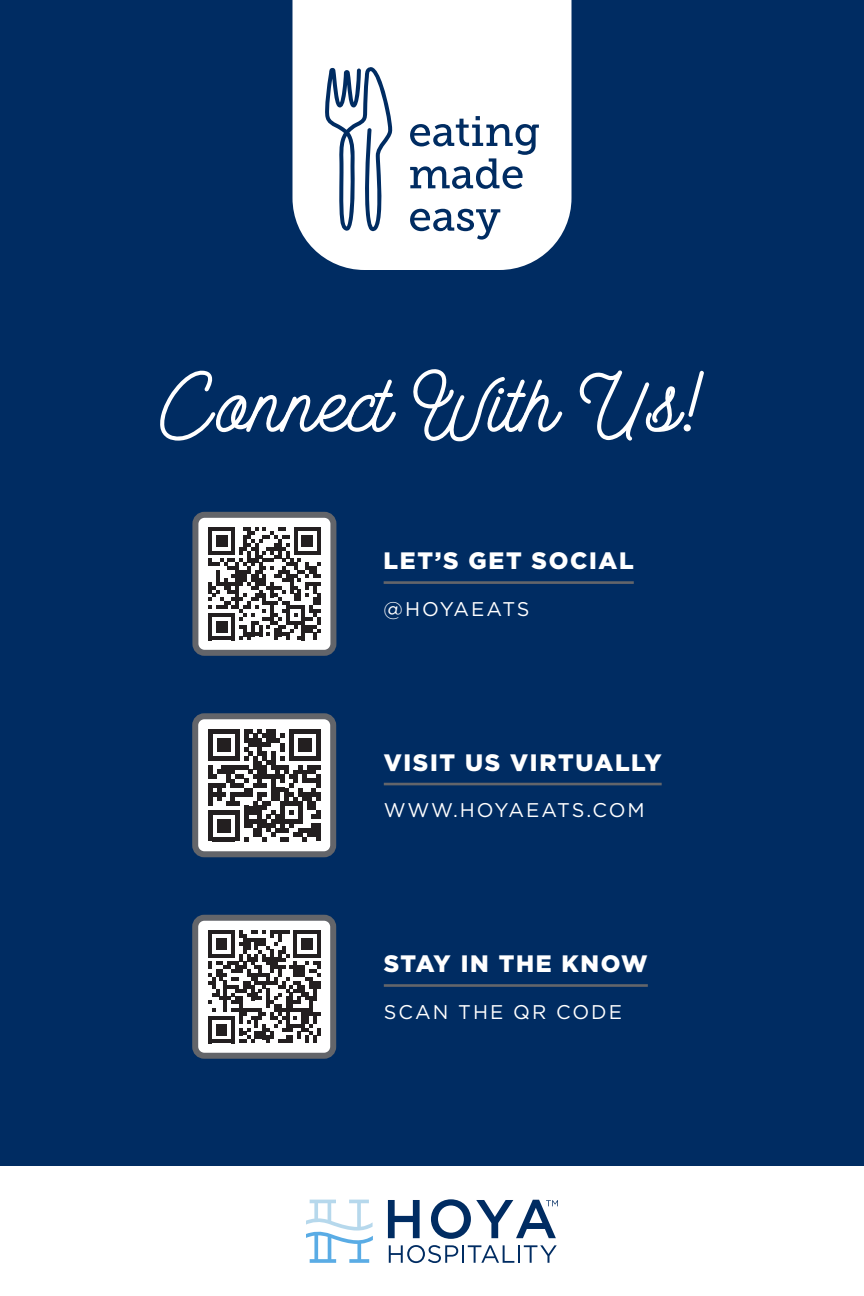
<style>
.page{position:relative;width:864px;height:1296px;background:#002c62}
.page>*{position:absolute;margin:0;border:0;box-sizing:border-box;transform-origin:0 0}
.t1{font:700 100px "Hustle Script";color:#fff}
.t2{font:900 23.8px "Gotham HTF";letter-spacing:.07em;color:#fff}
.t3{font:19.8px "Gotham HTF";letter-spacing:.1em;color:#fff}
</style>
<div class="page">
<div style="left:292px;top:0;width:280px;height:270px;background:#fff"></div>
<svg style="left:325px;top:67px;width:68px;height:164px"></svg>
<svg style="left:410px;top:116px;width:129px;height:73px"></svg>
<svg style="left:410px;top:209px;width:90px;height:31px"></svg>
<div style="left:195px;top:515px;width:138px;height:138px;background:#fff;border-radius:9px"></div>
<svg style="left:208px;top:527px;width:113px;height:113px"></svg>
<div style="left:192px;top:512px;width:144px;height:144px;border:6px solid #63656a;border-radius:9px"></div>
<div style="left:195px;top:716px;width:138px;height:138px;background:#fff;border-radius:9px"></div>
<svg style="left:208px;top:729px;width:112px;height:112px"></svg>
<div style="left:192px;top:713px;width:144px;height:144px;border:6px solid #63656a;border-radius:9px"></div>
<div style="left:195px;top:918px;width:138px;height:138px;background:#fff;border-radius:9px"></div>
<svg style="left:208px;top:930px;width:113px;height:113px"></svg>
<div style="left:192px;top:915px;width:144px;height:144px;border:6px solid #63656a;border-radius:9px"></div>
<hr style="left:384px;top:581px;width:250px;height:3px;background:#63656a">
<hr style="left:384px;top:783px;width:278px;height:2px;background:#63656a">
<hr style="left:384px;top:984px;width:264px;height:3px;background:#63656a">
<div style="left:0;top:1166px;width:864px;height:130px;background:#fff"></div>
<svg style="left:306px;top:1200px;width:67px;height:63px"></svg>
<svg style="left:389px;top:1245px;width:168px;height:18px"></svg>
<svg style="left:388px;top:1200px;width:32px;height:38px"></svg>
<svg style="left:431px;top:1199px;width:127px;height:40px"></svg>
<p class="t1" style="left:161px;top:350px;width:544px">Connect With Us!</p>
<p class="t2" style="left:384px;top:547px;width:252px">LET’S GET SOCIAL</p>
<p class="t3" style="left:384px;top:598px;width:147px">@HOYAEATS</p>
<p class="t2" style="left:384px;top:749px;width:279px">VISIT US VIRTUALLY</p>
<p class="t3" style="left:384px;top:799px;width:262px">WWW.HOYAEATS.COM</p>
<p class="t2" style="left:384px;top:950px;width:266px">STAY IN THE KNOW</p>
<p class="t3" style="left:384px;top:1001px;width:240px">SCAN THE QR CODE</p>
</div>
